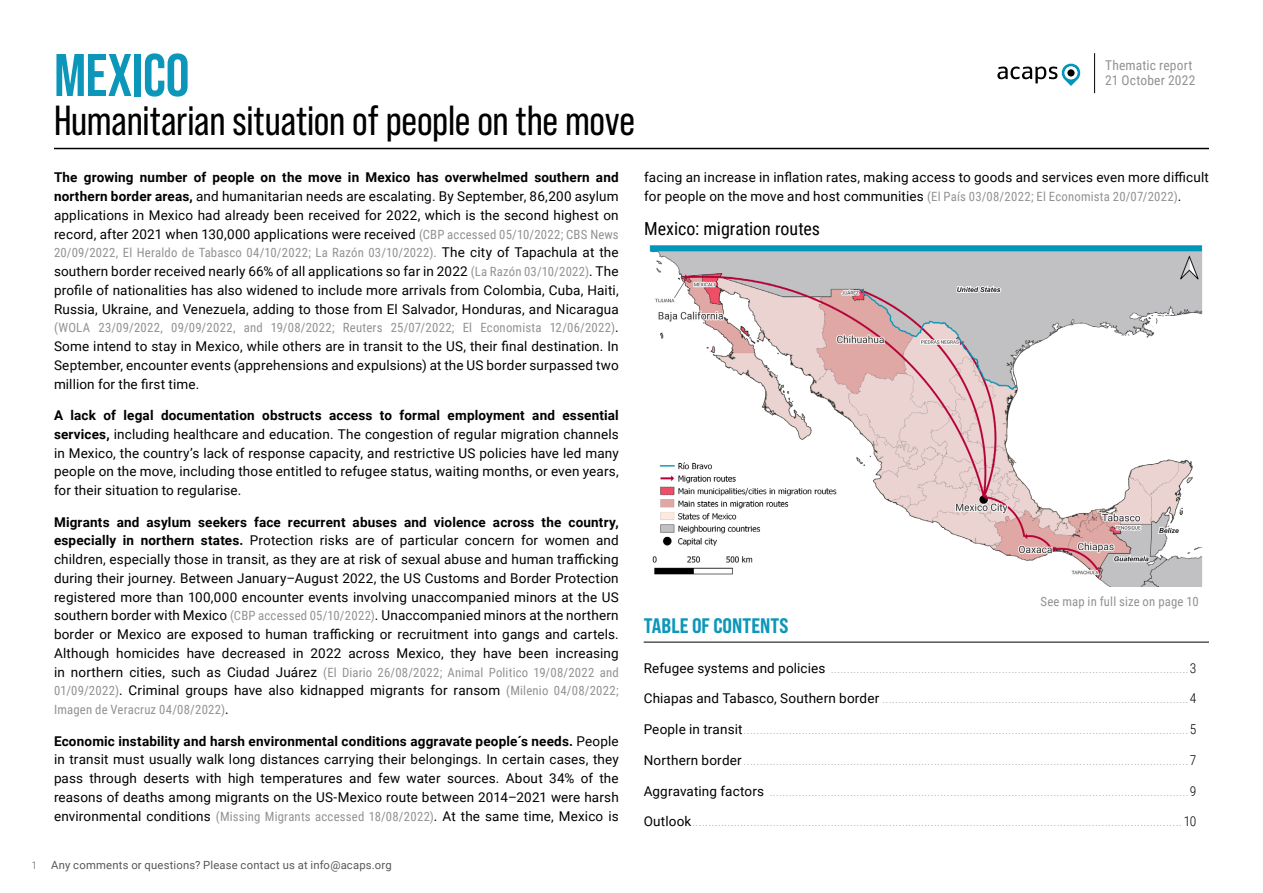
<style>
.page{position:relative;width:1263px;height:893px;background:#fff}
.page>*{position:absolute;margin:0;border:0;box-sizing:border-box;transform-origin:0 0}
.t1{font:700 60px "Bebas Neue Pro";letter-spacing:-.005em;color:#0c96ba}
.t2{font:42px "Bebas Neue Pro";letter-spacing:-.005em;color:#000}
.t3{font:21px "Bebas Neue Pro Semi Exp X Bold";letter-spacing:.005em;color:#0c96ba}
.t4{font:18px "Roboto Condensed";color:#000}
.t5{font:13.5px/18.8px "Roboto";letter-spacing:.01em;color:#000;text-align:justify}
.t6{font:300 13.5px "Roboto";color:#b3b2b2}
.t7{font:13.5px/15px "Roboto Condensed";letter-spacing:.015em;color:#929292}
.t8{font:12.75px "Roboto Condensed";letter-spacing:.015em;color:#929292}
.t9{font:11.25px "Roboto";letter-spacing:.02em;color:#575756}
.t10{font:300 10.5px "Roboto Condensed";color:#575756}
.s1{font-weight:700}
.s2{font-family:"Roboto Condensed";font-size:12.75px;color:#929292}
.s3{font-family:"Roboto";font-size:13.5px;color:#000}
.s4{font-weight:400;color:#000}
.s5{font-family:"Roboto Condensed";color:#000}
</style>
<div class="page">
<svg style="left:997px;top:64px;width:83px;height:22px"></svg>
<svg style="left:1064px;top:66px;width:13px;height:13px"></svg>
<div style="left:1067px;top:69px;width:7px;height:8px;background:#000;border-radius:50%"></div>
<hr style="left:1094px;top:53px;width:1px;height:40px;background:#000">
<hr style="left:54px;top:148px;width:1155px;height:1px;background:#000">
<img style="left:649px;top:245px;width:554px;height:342px">
<hr style="left:644px;top:642px;width:565px;height:1px;background:#000">
<h1 class="t1" style="left:54px;top:41px;width:137px">MEXICO</h1>
<h2 class="t2" style="left:54px;top:97px;width:583px">Humanitarian situation of people on the move</h2>
<p class="t7" style="left:1105px;top:58px;width:92px">Thematic report<br>21 October 2022</p>
<p class="t5" style="left:54px;top:168px;width:566px"><span class="s1">The growing number of people on the move in Mexico has overwhelmed southern and northern border areas,</span> and humanitarian needs are escalating. By September, 86,200 asylum applications in Mexico had already been received for 2022, which is the second highest on record, after 2021 when 130,000 applications were received <span class="s2">(CBP accessed 05/10/2022; CBS News</span></p>
<p class="t8" style="left:54px;top:244px;width:566px">20/09/2022, El Heraldo de Tabasco 04/10/2022; La Razón 03/10/2022). <span class="s3">The city of Tapachula at the</span></p>
<p class="t5" style="left:54px;top:261px;width:566px">southern border received nearly 66% of all applications so far in 2022 <span class="s2">(La Razón 03/10/2022)</span>. The profile of nationalities has also widened to include more arrivals from Colombia, Cuba, Haiti, Russia, Ukraine, and Venezuela, adding to those from El Salvador, Honduras, and Nicaragua</p>
<p class="t8" style="left:54px;top:319px;width:566px">(WOLA 23/09/2022, 09/09/2022, and 19/08/2022; Reuters 25/07/2022; El Economista 12/06/2022)<span class="s3">.</span></p>
<p class="t5" style="left:54px;top:336px;width:566px">Some intend to stay in Mexico, while others are in transit to the US, their final destination. In September, encounter events (apprehensions and expulsions) at the US border surpassed two million for the first time.</p>
<p class="t5" style="left:54px;top:405px;width:566px"><span class="s1">A lack of legal documentation obstructs access to formal employment and essential services,</span> including healthcare and education. The congestion of regular migration channels in Mexico, the country’s lack of response capacity, and restrictive US policies have led many people on the move, including those entitled to refugee status, waiting months, or even years, for their situation to regularise.</p>
<p class="t5" style="left:54px;top:512px;width:566px"><span class="s1">Migrants and asylum seekers face recurrent abuses and violence across the country, especially in northern states.</span> Protection risks are of particular concern for women and children, especially those in transit, as they are at risk of sexual abuse and human trafficking during their journey. Between January–August 2022, the US Customs and Border Protection registered more than 100,000 encounter events involving unaccompanied minors at the US southern border with Mexico <span class="s2">(CBP accessed 05/10/2022)</span>. Unaccompanied minors at the northern border or Mexico are exposed to human trafficking or recruitment into gangs and cartels.<br>Although homicides have decreased in 2022 across Mexico, they have been increasing</p>
<p class="t8" style="left:54px;top:663px;width:566px"><span class="s3">in northern cities, such as Ciudad Juárez</span> (El Diario 26/08/2022; Animal Politico 19/08/2022 and</p>
<p class="t5" style="left:54px;top:681px;width:566px"><span class="s2">01/09/2022)</span>. Criminal groups have also kidnapped migrants for ransom <span class="s2">(Milenio 04/08/2022;</span></p>
<p class="t8" style="left:54px;top:701px;width:176px">Imagen de Veracruz 04/08/2022)<span class="s3">.</span></p>
<p class="t5" style="left:54px;top:731px;width:566px"><span class="s1">Economic instability and harsh environmental conditions aggravate people´s needs.</span> People in transit must usually walk long distances carrying their belongings. In certain cases, they pass through deserts with high temperatures and few water sources. About 34% of the reasons of deaths among migrants on the US-Mexico route between 2014–2021 were harsh environmental conditions <span class="s2">(Missing Migrants accessed 18/08/2022)</span>. At the same time, Mexico is</p>
<p class="t5" style="left:644px;top:168px;width:566px">facing an increase in inflation rates, making access to goods and services even more difficult</p>
<p class="t8" style="left:644px;top:188px;width:538px"><span class="s3">for people on the move and host communities</span> (El País 03/08/2022; El Economista 20/07/2022)<span class="s3">.</span></p>
<h3 class="t4" style="left:644px;top:216px;width:177px">Mexico: migration routes</h3>
<p class="t8" style="left:1040px;top:592px;width:160px">See map in full size on page 10</p>
<h3 class="t3" style="left:644px;top:613px;width:146px">TABLE OF CONTENTS</h3>
<p class="t6" style="left:644px;top:658px;width:554px"><span class="s4">Refugee systems and policies</span> ...............................................................................................................<span class="s5">3</span></p>
<p class="t6" style="left:644px;top:689px;width:554px"><span class="s4">Chiapas and Tabasco, Southern border</span> ...............................................................................................<span class="s5">4</span></p>
<p class="t6" style="left:644px;top:720px;width:554px"><span class="s4">People in transit</span>..........................................................................................................................................<span class="s5">5</span></p>
<p class="t6" style="left:644px;top:751px;width:554px"><span class="s4">Northern border</span>..........................................................................................................................................<span class="s5">7</span></p>
<p class="t6" style="left:644px;top:781px;width:554px"><span class="s4">Aggravating factors</span> ..................................................................................................................................<span class="s5">9</span></p>
<p class="t6" style="left:644px;top:812px;width:554px"><span class="s4">Outlook</span>........................................................................................................................................................ <span class="s5">10</span></p>
<p class="t10" style="left:32px;top:858px;width:7px">1</p>
<p class="t9" style="left:51px;top:857px;width:342px">Any comments or questions? Please contact us at info@acaps.org</p>
</div>
